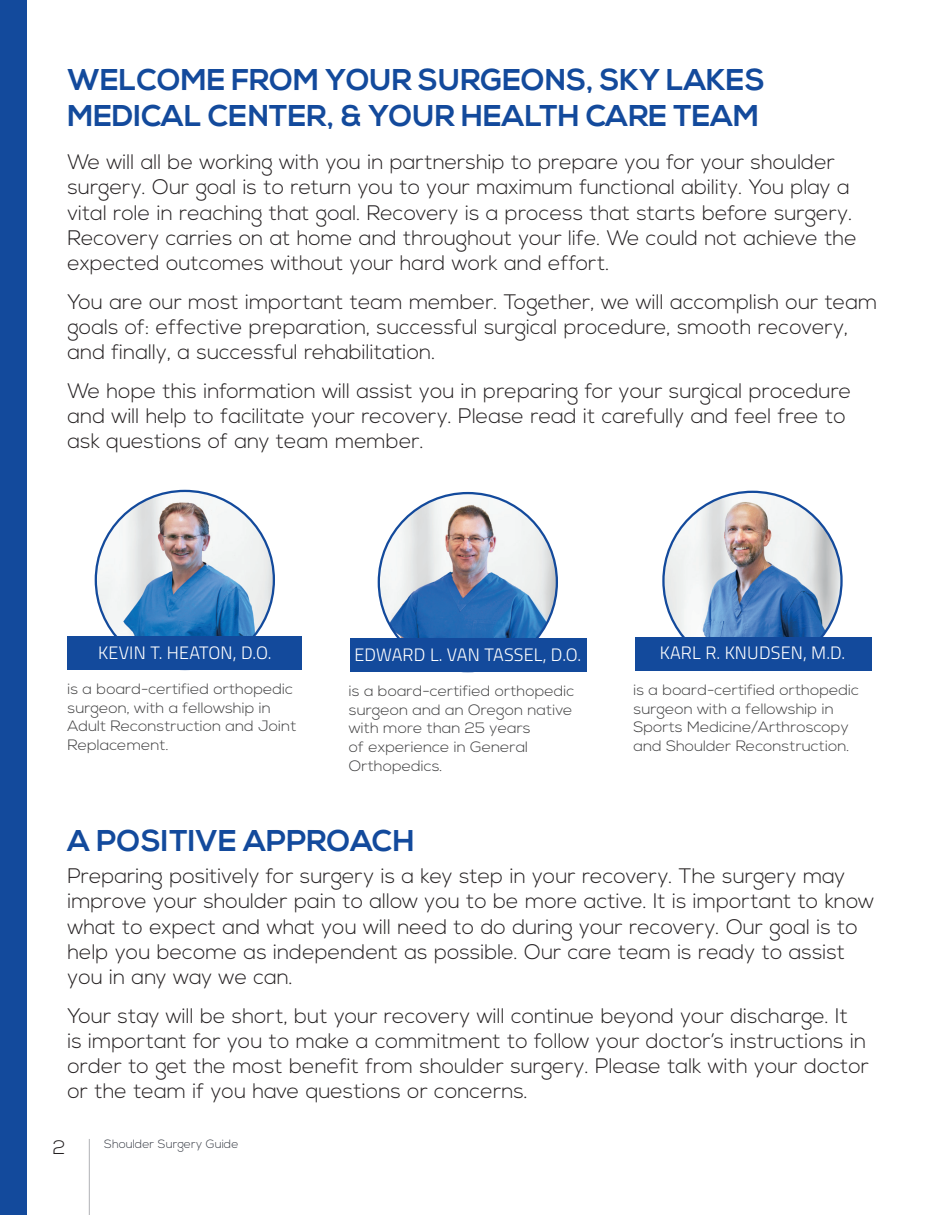
<style>
.page{position:relative;width:945px;height:1215px;background:#fff}
.page>*{position:absolute;margin:0;border:0;box-sizing:border-box;transform-origin:0 0}
.t1{font:700 30px/36px "Nexa";color:#134a9c}
.t2{font:300 21px/25.2px "Nexa";color:#231f20}
.t3{font:300 19.5px "Nexa";color:#231f20}
.t4{font:300 18px "Titillium";letter-spacing:.01em;color:#fff}
.Body_Text_Editorial{font:300 15px/18.6px "Nexa";color:#3e3e3f;scale:1.05 1}
.t5{font:300 12px "Nexa";color:#383c45}
</style>
<div class="page">
<hr style="left:89px;top:1139px;width:1px;height:76px;background:#b0b1b5">
<div style="left:0;top:0;width:26px;height:1215px;background:#134a9c"></div>
<img style="left:379px;top:493px;width:178px;height:178px;border-radius:89px">
<div style="left:350px;top:639px;width:237px;height:33px;background:#134a9c"></div>
<img style="left:663px;top:492px;width:179px;height:178px;border-radius:89px">
<div style="left:635px;top:637px;width:236px;height:34px;background:#134a9c"></div>
<img style="left:96px;top:491px;width:178px;height:178px;border-radius:89px">
<div style="left:68px;top:637px;width:234px;height:33px;background:#134a9c"></div>
<p class="t1" style="left:68px;top:63px;width:699px">WELCOME FROM YOUR SURGEONS, SKY LAKES<br>MEDICAL CENTER, &amp; YOUR HEALTH CARE TEAM</p>
<p class="t2" style="left:68px;top:150px;width:791px">We will all be working with you in partnership to prepare you for your shoulder surgery. Our goal is to return you to your maximum functional ability. You play a vital role in reaching that goal. Recovery is a process that starts before surgery.<br>Recovery carries on at home and throughout your life. We could not achieve the expected outcomes without your hard work and effort.</p>
<p class="t2" style="left:68px;top:290px;width:812px">You are our most important team member. Together, we will accomplish our team goals of: effective preparation, successful surgical procedure, smooth recovery, and finally, a successful rehabilitation.</p>
<p class="t2" style="left:68px;top:379px;width:785px">We hope this information will assist you in preparing for your surgical procedure and will help to facilitate your recovery. Please read it carefully and feel free to ask questions of any team member.</p>
<p class="t4" style="left:98px;top:639px;width:175px">KEVIN T. HEATON, D.O.</p>
<p class="Body_Text_Editorial" style="left:68px;top:680px;width:220px">is a board-certified orthopedic surgeon, with a fellowship in<br>Adult Reconstruction and Joint<br>Replacement.</p>
<p class="t4" style="left:354px;top:641px;width:228px">EDWARD L. VAN TASSEL, D.O.</p>
<p class="Body_Text_Editorial" style="left:349px;top:682px;width:216px">is a board-certified orthopedic surgeon and an Oregon native with more than 25 years<br>of experience in General<br>Orthopedics.</p>
<p class="t4" style="left:660px;top:640px;width:187px">KARL R. KNUDSEN, M.D.</p>
<p class="Body_Text_Editorial" style="left:633px;top:681px;width:216px">is a board-certified orthopedic surgeon with a fellowship in<br>Sports Medicine/Arthroscopy and Shoulder Reconstruction.</p>
<p class="t1" style="left:68px;top:824px;width:349px">A POSITIVE APPROACH</p>
<p class="t2" style="left:68px;top:864px;width:808px">Preparing positively for surgery is a key step in your recovery. The surgery may improve your shoulder pain to allow you to be more active. It is important to know what to expect and what you will need to do during your recovery. Our goal is to help you become as independent as possible. Our care team is ready to assist you in any way we can.</p>
<p class="t2" style="left:68px;top:1004px;width:803px">Your stay will be short, but your recovery will continue beyond your discharge. It<br>is important for you to make a commitment to follow your doctor’s instructions in order to get the most benefit from shoulder surgery. Please talk with your doctor or the team if you have questions or concerns.</p>
<p class="t3" style="left:53px;top:1136px;width:14px">2</p>
<p class="t5" style="left:104px;top:1137px;width:136px">Shoulder Surgery Guide</p>
</div>
